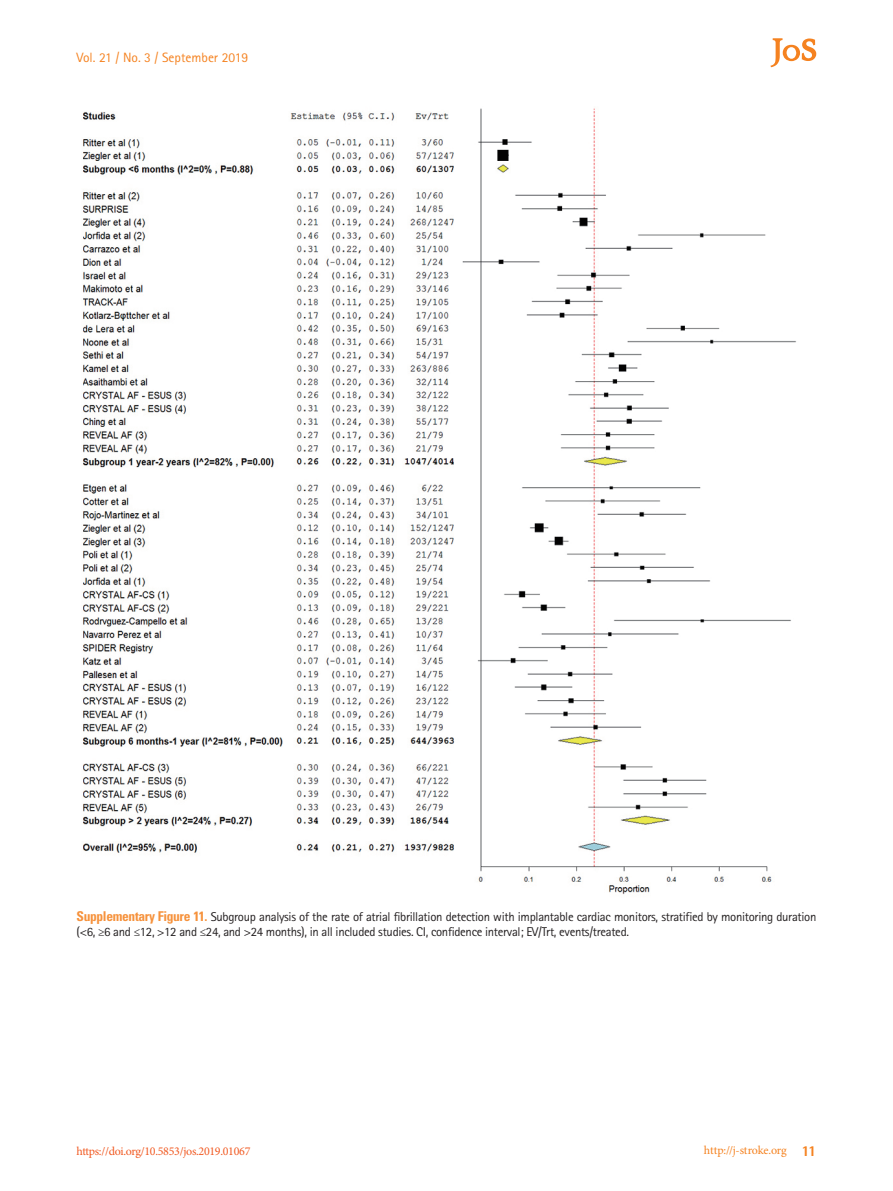
<style>
.page{position:relative;width:893px;height:1191px;background:#fff}
.page>*{position:absolute;margin:0;border:0;box-sizing:border-box;transform-origin:0 0}
.t1{font:13.5px "Rotis Sans Serif Std";color:#f58220}
.테이블_제목{font:12.75px/15.9px "Rotis Sans Serif Std";letter-spacing:-.025em;color:#231f20}
.t2{font:12px "Minion Pro";letter-spacing:-.025em;color:#f15921}
.t3{font:12px "Minion Pro";letter-spacing:-.015em;color:#f58220}
.s1{font-family:"Univers LT Std";font-weight:700;font-stretch:condensed;font-size:13.5px;color:#f6923c}
.s2{font-family:"Rotis Semi Sans Std";font-weight:800;font-size:15px}
</style>
<div class="page">
<svg style="left:770px;top:38px;width:46px;height:29px"></svg>
<img style="left:83px;top:108px;width:713px;height:787px">
<p class="t1" style="left:77px;top:50px;width:173px">Vol. 21 / No. 3 / September 2019</p>
<p class="테이블_제목" style="left:77px;top:908px;width:741px"><span class="s1">Supplementary Figure 11.</span> Subgroup analysis of the rate of atrial fibrillation detection with implantable cardiac monitors, stratified by monitoring duration (&lt;6, ≥6 and ≤12, &gt;12 and ≤24, and &gt;24 months), in all included studies. CI, confidence interval; EV/Trt, events/treated.</p>
<p class="t2" style="left:77px;top:1143px;width:175px">https://doi.org/10.5853/jos.2019.01067</p>
<p class="t3" style="left:704px;top:1142px;width:114px">http://j-stroke.org <span class="s2">11</span></p>
</div>
